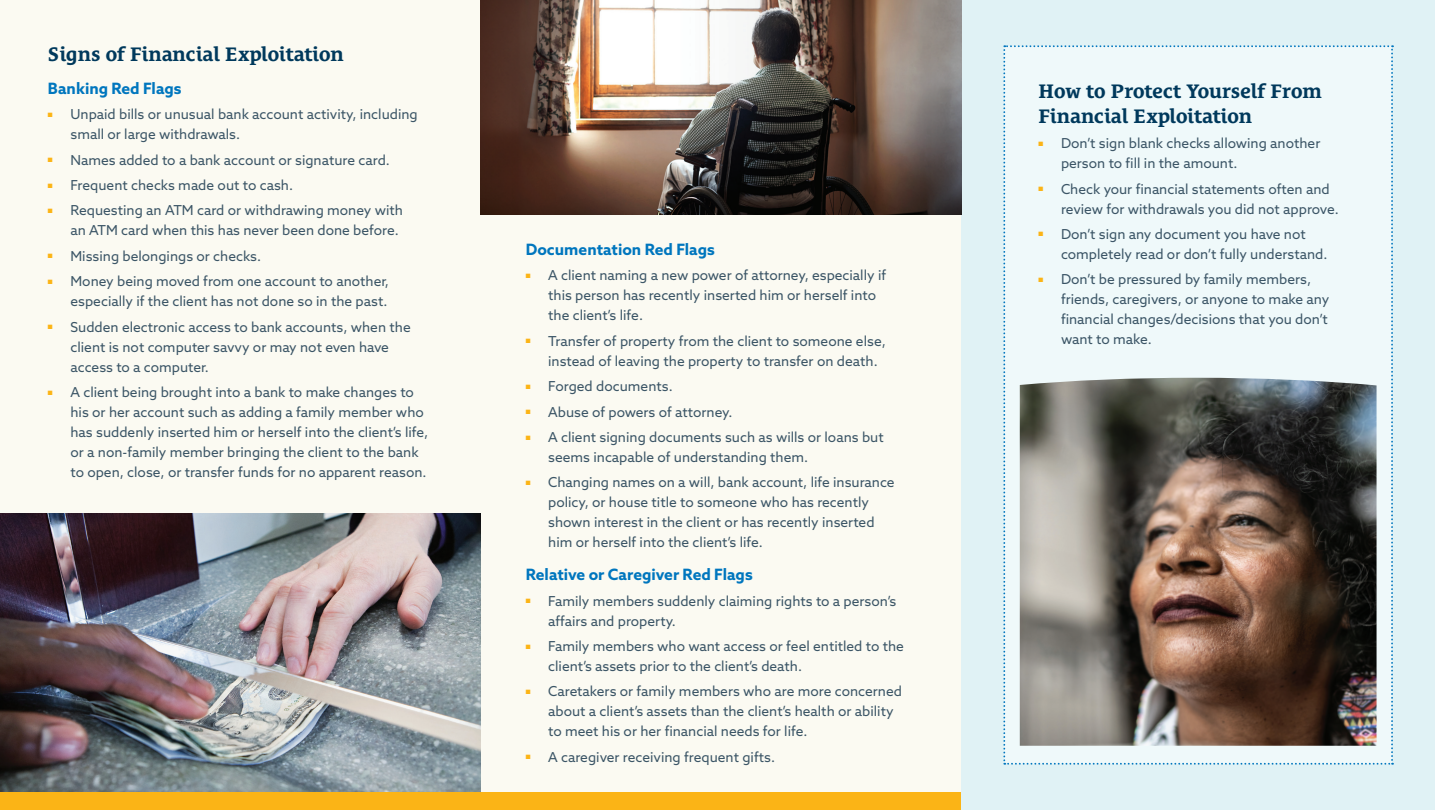
<style>
.page{position:relative;width:1435px;height:810px;background:#fff}
.page>*{position:absolute;margin:0;border:0;box-sizing:border-box;transform-origin:0 0}
.new_subhead{font:700 20px/25px "Le Monde Courrier Std";color:#00395c}
.tertiary{font:700 15.62px "Azo Sans";color:#0076be}
.t1{font:13.75px/20px "Azo Sans";color:#3b5566}
</style>
<div class="page">
<div style="left:941px;top:0;width:493px;height:810px;background:#e0f2f5"></div>
<div style="left:480px;top:0;width:480px;height:793px;background:#fbfaf2"></div>
<div style="left:0;top:0;width:480px;height:513px;background:#fbfaf2"></div>
<img style="left:0;top:513px;width:480px;height:280px">
<img style="left:480px;top:0;width:481px;height:214px">
<div style="left:1003px;top:45px;width:389px;height:720px;background:#eff9fa"></div>
<img style="left:1019px;top:378px;width:357px;height:368px">
<div style="left:0;top:793px;width:960px;height:17px;background:#fbb416"></div>
<p class="new_subhead" style="left:48px;top:41px;width:297px">Signs of Financial Exploitation</p>
<p class="tertiary" style="left:48px;top:78px;width:135px">Banking Red Flags</p>
<p class="t1" style="left:70px;top:104px;width:349px;text-indent:-22px"><sup>■</sup> Unpaid bills or unusual bank account activity, including small or large withdrawals.</p>
<p class="t1" style="left:48px;top:150px;width:343px"><sup>■</sup> Names added to a bank account or signature card.</p>
<p class="t1" style="left:48px;top:175px;width:246px"><sup>■</sup> Frequent checks made out to cash.</p>
<p class="t1" style="left:70px;top:200px;width:334px;text-indent:-22px"><sup>■</sup> Requesting an ATM card or withdrawing money with an ATM card when this has never been done before.</p>
<p class="t1" style="left:48px;top:246px;width:215px"><sup>■</sup> Missing belongings or checks.</p>
<p class="t1" style="left:48px;top:271px;width:342px;text-align:right"><sup>■</sup> Money being moved from one account to another, especially if the client has not done so in the past.</p>
<p class="t1" style="left:70px;top:317px;width:342px;text-indent:-22px"><sup>■</sup> Sudden electronic access to bank accounts, when the client is not computer savvy or may not even have access to a computer.</p>
<p class="t1" style="left:70px;top:382px;width:359px;text-indent:-22px"><sup>■</sup> A client being brought into a bank to make changes to his or her account such as adding a family member who has suddenly inserted him or herself into the client’s life, or a non-family member bringing the client to the bank to open, close, or transfer funds for no apparent reason.</p>
<p class="tertiary" style="left:525px;top:239px;width:191px">Documentation Red Flags</p>
<p class="t1" style="left:548px;top:265px;width:339px;text-indent:-22px"><sup>■</sup> A client naming a new power of attorney, especially if this person has recently inserted him or herself into the client’s life.</p>
<p class="t1" style="left:548px;top:331px;width:339px;text-indent:-22px"><sup>■</sup> Transfer of property from the client to someone else, instead of leaving the property to transfer on death.</p>
<p class="t1" style="left:525px;top:376px;width:148px"><sup>■</sup> Forged documents.</p>
<p class="t1" style="left:525px;top:402px;width:208px"><sup>■</sup> Abuse of powers of attorney.</p>
<p class="t1" style="left:548px;top:427px;width:337px;text-indent:-22px"><sup>■</sup> A client signing documents such as wills or loans but seems incapable of understanding them.</p>
<p class="t1" style="left:548px;top:472px;width:348px;text-indent:-22px"><sup>■</sup> Changing names on a will, bank account, life insurance policy, or house title to someone who has recently shown interest in the client or has recently inserted him or herself into the client’s life.</p>
<p class="tertiary" style="left:525px;top:564px;width:228px">Relative or Caregiver Red Flags</p>
<p class="t1" style="left:548px;top:591px;width:349px;text-indent:-22px"><sup>■</sup> Family members suddenly claiming rights to a person’s affairs and property.</p>
<p class="t1" style="left:548px;top:636px;width:357px;text-indent:-22px"><sup>■</sup> Family members who want access or feel entitled to the client’s assets prior to the client’s death.</p>
<p class="t1" style="left:548px;top:681px;width:355px;text-indent:-22px"><sup>■</sup> Caretakers or family members who are more concerned about a client’s assets than the client’s health or ability to meet his or her financial needs for life.</p>
<p class="t1" style="left:525px;top:747px;width:251px"><sup>■</sup> A caregiver receiving frequent gifts.</p>
<p class="new_subhead" style="left:1038px;top:78px;width:285px">How to Protect Yourself From<br>Financial Exploitation</p>
<p class="t1" style="left:1060px;top:133px;width:261px;text-indent:-22px"><sup>■</sup> Don’t sign blank checks allowing another person to fill in the amount.</p>
<p class="t1" style="left:1060px;top:178px;width:279px;text-indent:-22px"><sup>■</sup> Check your financial statements often and review for withdrawals you did not approve.</p>
<p class="t1" style="left:1060px;top:224px;width:268px;text-indent:-22px"><sup>■</sup> Don’t sign any document you have not completely read or don’t fully understand.</p>
<p class="t1" style="left:1060px;top:269px;width:270px;text-indent:-22px"><sup>■</sup> Don’t be pressured by family members, friends, caregivers, or anyone to make any financial changes/decisions that you don’t want to make.</p>
</div>
